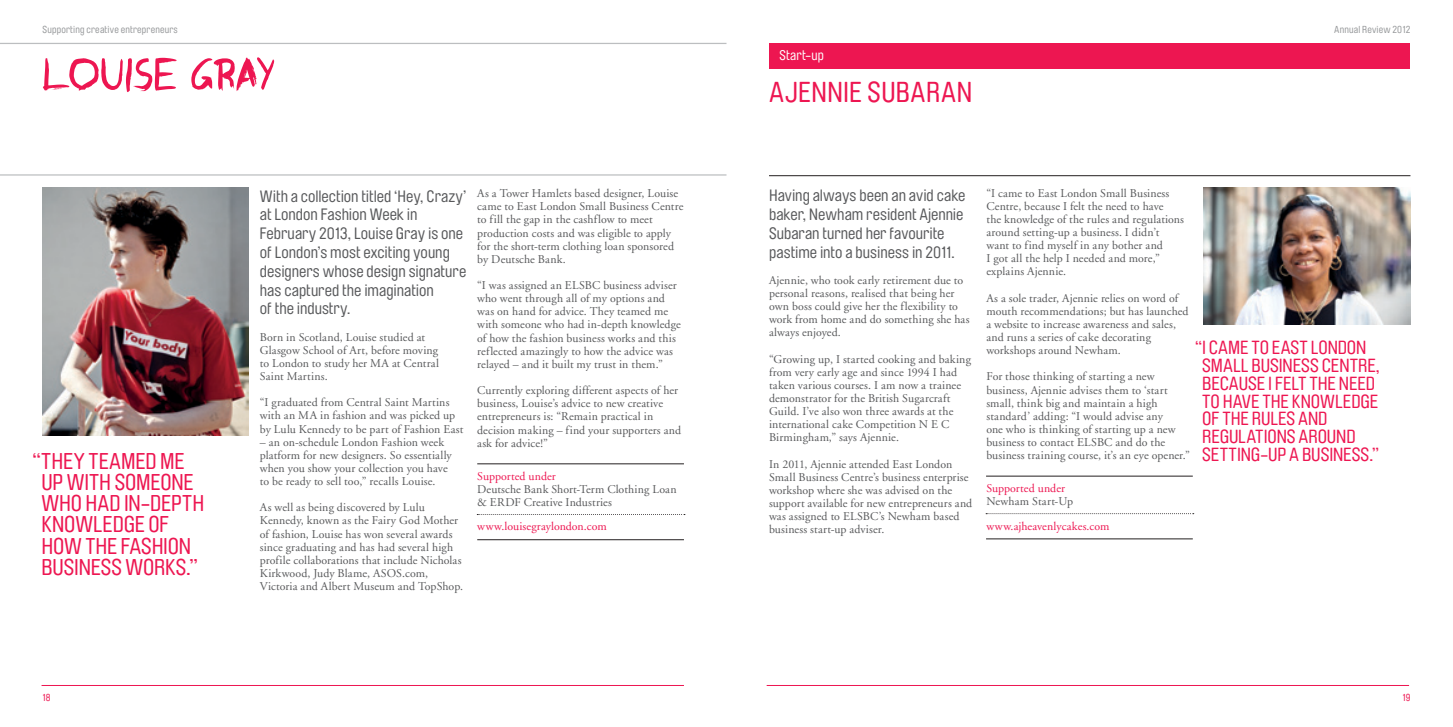
<style>
.page{position:relative;width:1453px;height:727px;background:#fff}
.page>*{position:absolute;margin:0;border:0;box-sizing:border-box;transform-origin:0 0}
.t1{font:50px "Graffiti Paint Brush";letter-spacing:-.01em;color:#ed1651}
.t2{font:28.38px "Brauer Neue Std";color:#ed1651}
.t3{font:22.5px "Brauer Neue Std";letter-spacing:-.005em;color:#ed1651}
.t4{font:18.75px/17.9px "Brauer Neue Std";color:#ed1651}
.t5{font:16.25px/18.8px "Brauer Neue Std";color:#58595b}
.t6{font:13.75px "Brauer Neue Std";letter-spacing:.01em;color:#fff}
.t7{font:11.88px/13.1px "Adobe Garamond";letter-spacing:.01em;color:#58595b}
.t8{font:11.88px "Adobe Garamond";letter-spacing:.005em;color:#ed1651}
.t9{font:10px "Brauer Neue Std";letter-spacing:.02em;color:#949698}
.t10{font:10px "Brauer Neue Std";color:#ed1651}
</style>
<div class="page">
<div style="left:769px;top:43px;width:641px;height:25px;background:#ed1651"></div>
<img style="left:1204px;top:188px;width:206px;height:136px">
<hr style="left:769px;top:175px;width:641px;height:1px;background:#231f20">
<img style="left:43px;top:188px;width:205px;height:247px">
<hr style="left:0;top:43px;width:726px;height:1px;background:#bcbec0">
<hr style="left:0;top:174px;width:726px;height:1px;background:#bcbec0">
<hr style="left:42px;top:685px;width:642px;height:1px;background:#ed1651">
<hr style="left:767px;top:685px;width:642px;height:1px;background:#ed1651">
<hr style="left:986px;top:476px;width:207px;height:1px;background:#231f20">
<svg style="left:986px;top:513px;width:208px;height:1px"></svg>
<hr style="left:986px;top:538px;width:207px;height:1px;background:#231f20">
<hr style="left:477px;top:463px;width:207px;height:1px;background:#231f20">
<svg style="left:477px;top:514px;width:208px;height:1px"></svg>
<hr style="left:477px;top:539px;width:207px;height:1px;background:#231f20">
<p class="t9" style="left:43px;top:24px;width:137px">Supporting creative entrepreneurs</p>
<h1 class="t1" style="left:42px;top:49px;width:235px">LOUISE GRAY</h1>
<h3 class="t3" style="left:33px;top:448px;width:69px">“They teamed</h3>
<h3 class="t3" style="left:160px;top:448px;width:13px">me</h3>
<h3 class="t3" style="left:41px;top:469px;width:37px">up with</h3>
<h3 class="t3" style="left:115px;top:469px;width:13px">someone</h3>
<h3 class="t3" style="left:41px;top:490px;width:14px">who</h3>
<h3 class="t3" style="left:86px;top:490px;width:76px">had in-depth</h3>
<h3 class="t3" style="left:41px;top:512px;width:24px">knowled</h3>
<h3 class="t3" style="left:124px;top:512px;width:47px">ge of</h3>
<h3 class="t3" style="left:41px;top:533px;width:14px">how</h3>
<h3 class="t3" style="left:85px;top:533px;width:55px">the fashion</h3>
<h3 class="t3" style="left:41px;top:554px;width:11px">business</h3>
<h3 class="t3" style="left:126px;top:554px;width:74px">wor ks.”</h3>
<h3 class="t5" style="left:260px;top:187px;width:208px">With a collection titled ‘Hey, Crazy’ at London Fashion Week in<br>February 2013, Louise Gray is one of London’s most exciting young designers whose design signature has captured the imagination<br>of the industry.</h3>
<p class="t7" style="left:260px;top:330px;width:181px">Born in Scotland, Louise studied at<br>Glasgow School of Art, before moving to London to study her MA at Central<br>Saint Martins.</p>
<p class="t7" style="left:260px;top:396px;width:205px">“I graduated from Central Saint Martins with an MA in fashion and was picked up by Lulu Kennedy to be part of Fashion East</p>
<p class="t7" style="left:260px;top:435px;width:193px">– an on-schedule London Fashion week platform for new designers. So essentially when you show your collection you have to be ready to sell too,” recalls Louise.</p>
<p class="t7" style="left:260px;top:501px;width:205px">As well as being discovered by Lulu Kennedy, known as the Fairy God Mother of fashion, Louise has won several awards since graduating and has had several high profile collaborations that include Nicholas Kirkwood, Judy Blame, ASOS.com, Victoria and Albert Museum and TopShop.</p>
<p class="t7" style="left:477px;top:187px;width:208px">As a Tower Hamlets based designer, Louise came to East London Small Business Centre to fill the gap in the cashflow to meet production costs and was eligible to apply for the short-term clothing loan sponsored by Deutsche Bank.</p>
<p class="t7" style="left:477px;top:279px;width:205px">“I was assigned an ELSBC business adviser who went through all of my options and was on hand for advice. They teamed me with someone who had in-depth knowledge of how the fashion business works and this reflected amazingly to how the advice was relayed – and it built my trust in them.”</p>
<p class="t7" style="left:477px;top:384px;width:205px">Currently exploring different aspects of her business, Louise’s advice to new creative entrepreneurs is: “Remain practical in decision making – find your supporters and ask for advice!”</p>
<p class="t8" style="left:477px;top:469px;width:80px">Supported under</p>
<p class="t7" style="left:477px;top:482px;width:201px">Deutsche Bank Short-Term Clothing Loan &amp; ERDF Creative Industries</p>
<p class="t8" style="left:477px;top:520px;width:131px">www.louisegraylondon.com</p>
<p class="t10" style="left:43px;top:692px;width:10px">18</p>
<p class="t6" style="left:780px;top:47px;width:46px">Start-up</p>
<h2 class="t2" style="left:769px;top:76px;width:43px">Ajennie</h2>
<h2 class="t2" style="left:867px;top:76px;width:30px">Subaran</h2>
<p class="t9" style="left:1334px;top:24px;width:78px">Annual Review 2012</p>
<h3 class="t5" style="left:769px;top:186px;width:198px">Having always been an avid cake baker, Newham resident Ajennie<br>Subaran turned her favourite pastime into a business in 2011.</h3>
<p class="t7" style="left:769px;top:274px;width:202px">Ajennie, who took early retirement due to personal reasons, realised that being her own boss could give her the flexibility to work from home and do something she has always enjoyed.</p>
<p class="t7" style="left:769px;top:352px;width:203px">“Growing up, I started cooking and baking from very early age and since 1994 I had taken various courses. I am now a trainee demonstrator for the British Sugarcraft Guild. I’ve also won three awards at the international cake Competition N E C Birmingham,” says Ajennie.</p>
<p class="t7" style="left:769px;top:457px;width:205px">In 2011, Ajennie attended East London Small Business Centre’s business enterprise workshop where she was advised on the support available for new entrepreneurs and was assigned to ELSBC’s Newham based business start-up adviser.</p>
<p class="t7" style="left:986px;top:186px;width:199px">“I came to East London Small Business Centre, because I felt the need to have<br>the knowledge of the rules and regulations around setting-up a business. I didn’t want to find myself in any bother and<br>I got all the help I needed and more,” explains Ajennie.</p>
<p class="t7" style="left:986px;top:291px;width:204px">As a sole trader, Ajennie relies on word of mouth recommendations; but has launched a website to increase awareness and sales, and runs a series of cake decorating workshops around Newham.</p>
<p class="t7" style="left:986px;top:370px;width:205px">For those thinking of starting a new business, Ajennie advises them to ‘start small, think big and maintain a high standard’ adding: “I would advise any<br>one who is thinking of starting up a new business to contact ELSBC and do the business training course, it’s an eye opener.”</p>
<p class="t8" style="left:986px;top:482px;width:80px">Supported under</p>
<p class="t7" style="left:986px;top:495px;width:88px">Newham Start-Up</p>
<p class="t8" style="left:986px;top:519px;width:125px">www.ajheavenlycakes.com</p>
<h3 class="t4" style="left:1195px;top:338px;width:25px">“I came</h3>
<h3 class="t4" style="left:1251px;top:338px;width:78px">to East London</h3>
<h3 class="t4" style="left:1202px;top:356px;width:19px">Small</h3>
<h3 class="t4" style="left:1251px;top:356px;width:19px">Business</h3>
<h3 class="t4" style="left:1322px;top:356px;width:19px">Centre</h3>
<h3 class="t4" style="left:1375px;top:356px;width:6px">,</h3>
<h3 class="t4" style="left:1202px;top:374px;width:10px">because</h3>
<h3 class="t4" style="left:1202px;top:374px;width:147px;text-indent:66px">I felttheneed to havethe knowled</h3>
<h3 class="t4" style="left:1360px;top:392px;width:17px">ge</h3>
<h3 class="t4" style="left:1202px;top:410px;width:59px">of the rules</h3>
<h3 class="t4" style="left:1298px;top:410px;width:11px">and</h3>
<h3 class="t4" style="left:1202px;top:428px;width:36px">regulations</h3>
<h3 class="t4" style="left:1298px;top:428px;width:11px">around</h3>
<h3 class="t4" style="left:1202px;top:446px;width:9px">settin</h3>
<h3 class="t4" style="left:1251px;top:446px;width:61px">g-up a business</h3>
<h3 class="t4" style="left:1369px;top:446px;width:12px">.”</h3>
<p class="t10" style="left:1402px;top:692px;width:10px">19</p>
</div>
